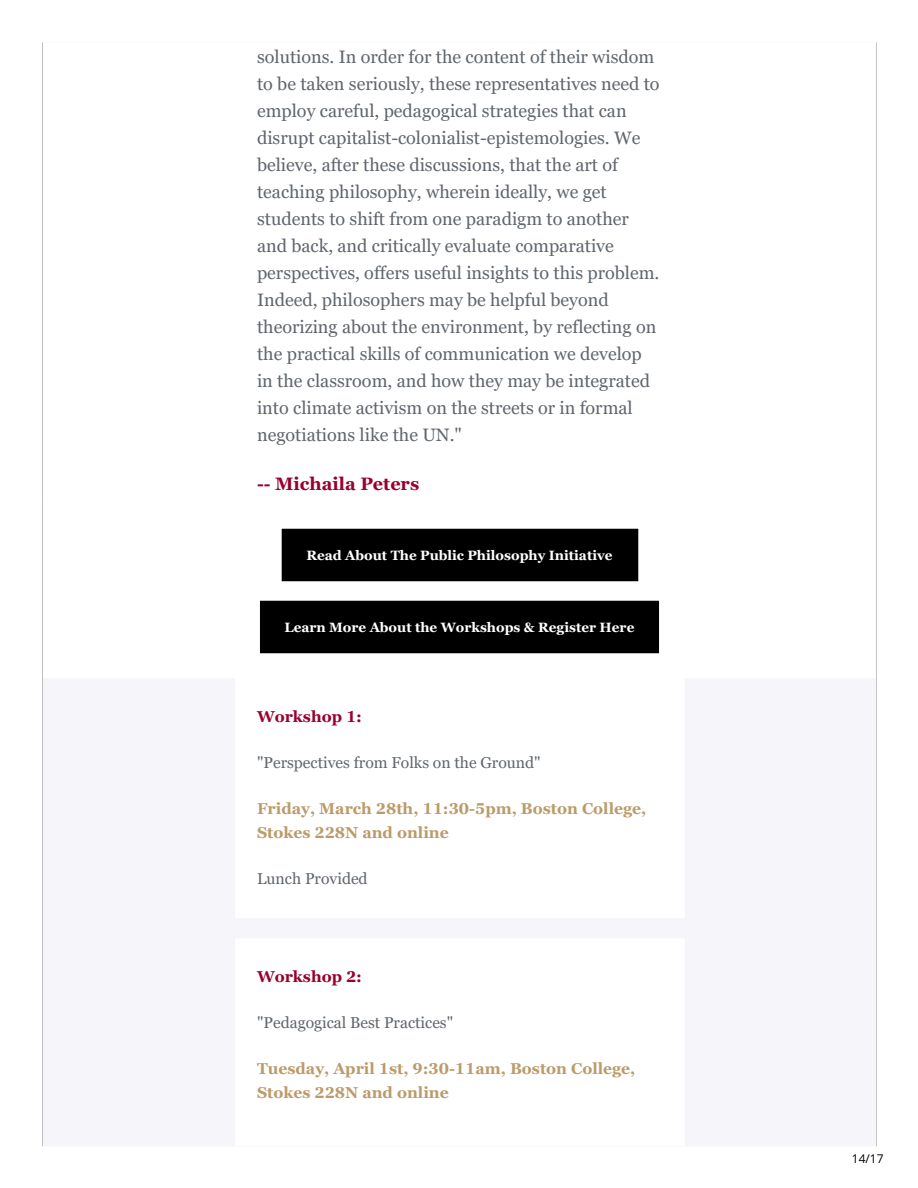
<style>
.page{position:relative;width:918px;height:1188px;background:#fff}
.page>*{position:absolute;margin:0;border:0;box-sizing:border-box;transform-origin:0 0}
.t1{font:18px/27px "Georgia Pro";color:#60666d}
.t2{font:700 18px "Georgia Pro";color:#98002e}
.t3{font:700 15.75px/23.7px "Georgia Pro";color:#bc9b6a}
.t4{font:15.75px "Georgia Pro";color:#60666d}
.t5{font:700 15.75px "Georgia Pro";color:#98002e}
.t6{font:700 13.5px "Georgia Pro";color:#fff}
.t7{font:12px "Open Sans";color:#000}
</style>
<div class="page">
<div style="left:281px;top:528px;width:358px;height:54px;background:#000"></div>
<div style="left:260px;top:600px;width:399px;height:54px;background:#000"></div>
<h5 class="t1" style="left:257px;top:43px;width:404px">solutions. In order for the content of their wisdom to be taken seriously, these representatives need to employ careful, pedagogical strategies that can disrupt capitalist-colonialist-epistemologies. We believe, after these discussions, that the art of teaching philosophy, wherein ideally, we get students to shift from one paradigm to another and back, and critically evaluate comparative perspectives, offers useful insights to this problem.<br>Indeed, philosophers may be helpful beyond theorizing about the environment, by reflecting on the practical skills of communication we develop in the classroom, and how they may be integrated into climate activism on the streets or in formal negotiations like the UN."</h5>
<h3 class="t2" style="left:257px;top:474px;width:164px">-- Michaila Peters</h3>
<h4 class="t6" style="left:306px;top:547px;width:308px">Read About The Public Philosophy Initiative</h4>
<h3 class="t6" style="left:284px;top:619px;width:351px">Learn More About the Workshops &amp; Register Here</h3>
<h5 class="t5" style="left:257px;top:708px;width:107px">Workshop 1:</h5>
<p class="t4" style="left:257px;top:754px;width:285px">"Perspectives from Folks on the Ground"</p>
<p class="t3" style="left:257px;top:797px;width:391px">Friday, March 28th, 11:30-5pm, Boston College,<br>Stokes 228N and online</p>
<p class="t4" style="left:257px;top:870px;width:112px">Lunch Provided</p>
<h1 class="t5" style="left:257px;top:968px;width:107px">Workshop 2:</h1>
<p class="t4" style="left:257px;top:1014px;width:198px">"Pedagogical Best Practices"</p>
<p class="t3" style="left:257px;top:1057px;width:380px">Tuesday, April 1st, 9:30-11am, Boston College,<br>Stokes 228N and online</p>
<h4 class="t7" style="left:852px;top:1151px;width:33px">14/17</h4>
</div>
